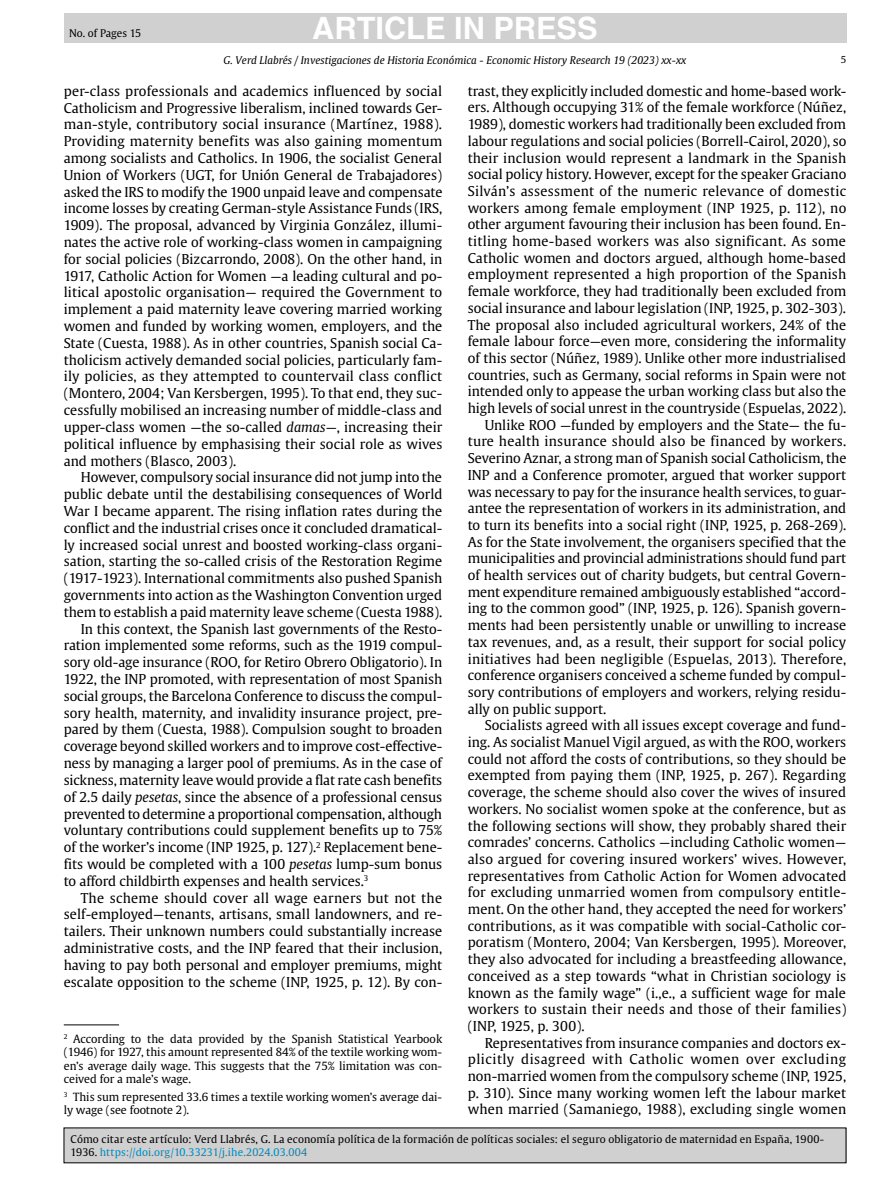
<style>
.page{position:relative;width:893px;height:1191px;background:#fff}
.page>*{position:absolute;margin:0;border:0;box-sizing:border-box;transform-origin:0 0}
.t1{font:700 30.75px "Helvetica";color:#fff}
.Texto_general{font:13.5px/16.6px "Gulliver";color:#000;text-align:justify}
.Notas{font:11.25px/13.5px "Gulliver";color:#000;text-align:justify}
.t2{font:10.5px/13.5px "Gulliver";letter-spacing:.01em;color:#000}
.t3{font:italic 10.5px "Gulliver";color:#000}
.t4{font:10.5px "Gulliver";letter-spacing:-.01em;color:#000}
.t5{font:9.6px "Gulliver";color:#000}
.s1{font-style:italic}
.s2{color:#008abe}
</style>
<div class="page">
<hr style="left:64px;top:1024px;width:55px;height:1px;background:#000">
<div style="left:64px;top:13px;width:782px;height:30px;background:#d0d0d0"></div>
<div style="left:64px;top:1127px;width:782px;height:35px;background:#d0d0d0"></div>
<p class="t4" style="left:69px;top:26px;width:74px">No. of Pages 15</p>
<h1 class="t1" style="left:312px;top:10px;width:287px">ARTICLE IN PRESS</h1>
<p class="t3" style="left:224px;top:54px;width:464px">G. Verd Llabrés / Investigaciones de Historia Económica - Economic History Research 19 (2023) xx-xx</p>
<p class="t5" style="left:841px;top:54px;width:7px">5</p>
<p class="Texto_general" style="left:64px;top:82px;width:380px">per-class professionals and academics influenced by social Catholicism and Progressive liberalism, inclined towards Ger&shy;man-style, contributory social insurance (Martínez, 1988).<br>Providing maternity benefits was also gaining momentum among socialists and Catholics. In 1906, the socialist General Union of Workers (UGT, for Unión General de Trabajadores) asked the IRS to modify the 1900 unpaid leave and compensate income losses by creating German-style Assistance Funds (IRS, 1909). The proposal, advanced by Virginia González, illumi&shy;nates the active role of working-class women in campaigning for social policies (Bizcarrondo, 2008). On the other hand, in 1917, Catholic Action for Women —a leading cultural and po&shy;litical apostolic organisation— required the Government to implement a paid maternity leave covering married working women and funded by working women, employers, and the State (Cuesta, 1988). As in other countries, Spanish social Ca&shy;tholicism actively demanded social policies, particularly fam&shy;ily policies, as they attempted to countervail class conflict (Montero, 2004; Van Kersbergen, 1995). To that end, they suc&shy;cessfully mobilised an increasing number of middle-class and upper-class women —the so-called <span class="s1">damas</span>—, increasing their political influence by emphasising their social role as wives and mothers (Blasco, 2003).</p>
<p class="Texto_general" style="left:64px;top:469px;width:380px;text-indent:17px">However, compulsory social insurance did not jump into the public debate until the destabilising consequences of World War I became apparent. The rising inflation rates during the conflict and the industrial crises once it concluded dramatical&shy;ly increased social unrest and boosted working-class organi&shy;sation, starting the so-called crisis of the Restoration Regime (1917-1923). International commitments also pushed Spanish governments into action as the Washington Convention urged them to establish a paid maternity leave scheme (Cuesta 1988).</p>
<p class="Texto_general" style="left:64px;top:620px;width:380px;text-indent:17px">In this context, the Spanish last governments of the Resto&shy;ration implemented some reforms, such as the 1919 compul&shy;sory old-age insurance (ROO, for Retiro Obrero Obligatorio). In 1922, the INP promoted, with representation of most Spanish social groups, the Barcelona Conference to discuss the compul&shy;sory health, maternity, and invalidity insurance project, pre&shy;pared by them (Cuesta, 1988). Compulsion sought to broaden coverage beyond skilled workers and to improve cost-effective&shy;ness by managing a larger pool of premiums. As in the case of sickness, maternity leave would provide a flat rate cash benefits of 2.5 daily <span class="s1">pesetas</span>, since the absence of a professional census prevented to determine a proportional compensation, although voluntary contributions could supplement benefits up to 75% of the worker’s income (INP 1925, p. 127).<sup>2</sup> Replacement bene&shy;fits would be completed with a 100 <span class="s1">pesetas</span> lump-sum bonus to afford childbirth expenses and health services.<sup>3</sup></p>
<p class="Texto_general" style="left:64px;top:889px;width:380px;text-indent:17px">The scheme should cover all wage earners but not the self-employed—tenants, artisans, small landowners, and re&shy;tailers. Their unknown numbers could substantially increase administrative costs, and the INP feared that their inclusion, having to pay both personal and employer premiums, might escalate opposition to the scheme (INP, 1925, p. 12). By con-</p>
<p class="Notas" style="left:64px;top:1031px;width:380px"><sup>2</sup> According to the data provided by the Spanish Statistical Yearbook (1946) for 1927, this amount represented 84% of the textile working wom&shy;en’s average daily wage. This suggests that the 75% limitation was con&shy;ceived for a male’s wage.</p>
<p class="Notas" style="left:64px;top:1090px;width:380px"><sup>3</sup> This sum represented 33.6 times a textile working women’s average dai&shy;ly wage (see footnote 2).</p>
<p class="Texto_general" style="left:468px;top:82px;width:380px">trast, they explicitly included domestic and home-based work&shy;ers. Although occupying 31% of the female workforce (Núñez, 1989), domestic workers had traditionally been excluded from labour regulations and social policies (Borrell-Cairol, 2020), so their inclusion would represent a landmark in the Spanish social policy history. However, except for the speaker Graciano Silván’s assessment of the numeric relevance of domestic workers among female employment (INP 1925, p. 112), no other argument favouring their inclusion has been found. En&shy;titling home-based workers was also significant. As some Catholic women and doctors argued, although home-based employment represented a high proportion of the Spanish female workforce, they had traditionally been excluded from social insurance and labour legislation (INP, 1925, p. 302-303).<br>The proposal also included agricultural workers, 24% of the female labour force—even more, considering the informality of this sector (Núñez, 1989). Unlike other more industrialised countries, such as Germany, social reforms in Spain were not intended only to appease the urban working class but also the high levels of social unrest in the countryside (Espuelas, 2022).</p>
<p class="Texto_general" style="left:468px;top:416px;width:380px;text-indent:17px">Unlike ROO —funded by employers and the State— the fu&shy;ture health insurance should also be financed by workers.<br>Severino Aznar, a strong man of Spanish social Catholicism, the INP and a Conference promoter, argued that worker support was necessary to pay for the insurance health services, to guar&shy;antee the representation of workers in its administration, and to turn its benefits into a social right (INP, 1925, p. 268-269).<br>As for the State involvement, the organisers specified that the municipalities and provincial administrations should fund part of health services out of charity budgets, but central Govern&shy;ment expenditure remained ambiguously established “accord&shy;ing to the common good” (INP, 1925, p. 126). Spanish govern&shy;ments had been persistently unable or unwilling to increase tax revenues, and, as a result, their support for social policy initiatives had been negligible (Espuelas, 2013). Therefore, conference organisers conceived a scheme funded by compul&shy;sory contributions of employers and workers, relying residu&shy;ally on public support.</p>
<p class="Texto_general" style="left:468px;top:717px;width:380px;text-indent:17px">Socialists agreed with all issues except coverage and fund&shy;ing. As socialist Manuel Vigil argued, as with the ROO, workers could not afford the costs of contributions, so they should be exempted from paying them (INP, 1925, p. 267). Regarding coverage, the scheme should also cover the wives of insured workers. No socialist women spoke at the conference, but as the following sections will show, they probably shared their comrades’ concerns. Catholics —including Catholic women— also argued for covering insured workers’ wives. However, representatives from Catholic Action for Women advocated for excluding unmarried women from compulsory entitle&shy;ment. On the other hand, they accepted the need for workers’ contributions, as it was compatible with social-Catholic cor&shy;poratism (Montero, 2004; Van Kersbergen, 1995). Moreover, they also advocated for including a breastfeeding allowance, conceived as a step towards “what in Christian sociology is known as the family wage” (i.,e., a sufficient wage for male workers to sustain their needs and those of their families) (INP, 1925, p. 300).</p>
<p class="Texto_general" style="left:468px;top:1034px;width:380px;text-indent:17px">Representatives from insurance companies and doctors ex&shy;plicitly disagreed with Catholic women over excluding non-married women from the compulsory scheme (INP, 1925, p. 310). Since many working women left the labour market when married (Samaniego, 1988), excluding single women</p>
<p class="t2" style="left:71px;top:1132px;width:755px">Cómo citar este artículo: Verd Llabrés, G. La economía política de la formación de políticas sociales: el seguro obligatorio de maternidad en España, 1900-<br>1936. <span class="s2">https://doi.org/10.33231/j.ihe.2024.03.004</span></p>
</div>
